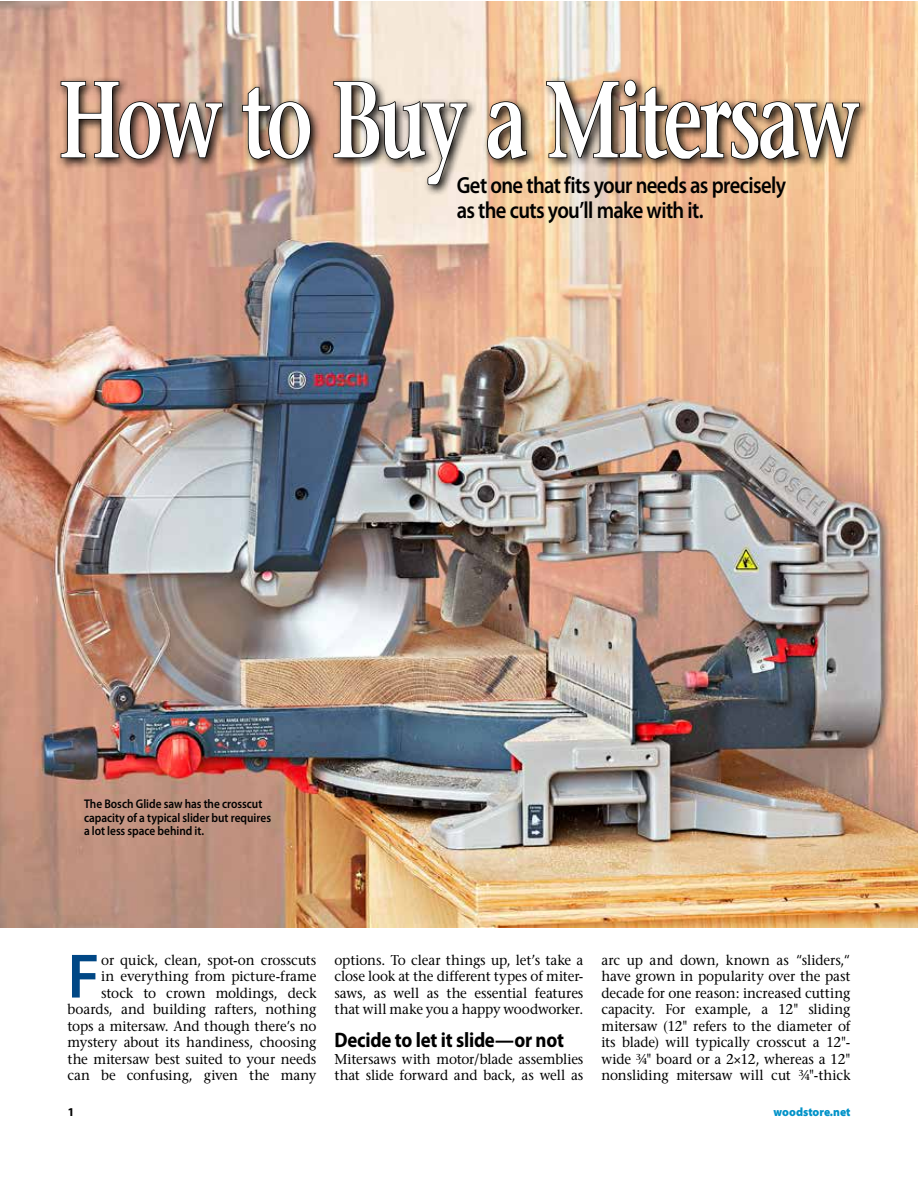
<style>
.page{position:relative;width:918px;height:1188px;background:#fff}
.page>*{position:absolute;margin:0;border:0;box-sizing:border-box;transform-origin:0 0}
.t1{font:600 108px "Stone Serif Std";letter-spacing:-.06em;color:#fff;scale:.7 1}
.t2{font:600 63.15px "Myriad Pro";color:#004785}
.t3{font:600 23.4px/25.2px "Myriad Pro";letter-spacing:-.03em;color:#000;scale:.88 1}
.t4{font:700 21px "Myriad Pro";letter-spacing:-.015em;color:#000;scale:.9 1}
.t5{font:500 14.25px/16.5px "Stone Serif Std";letter-spacing:-.005em;color:#000;text-align:justify;scale:.95 1}
.t6{font:600 12.6px/13.5px "Myriad Pro";color:#000;scale:.9 1}
.t7{font:900 semi-expanded 12px "Myriad Pro";color:#0092c8;scale:.9 1}
.t8{font:700 semi-expanded 12px "Myriad Pro";color:#000}
.s1{font-family:"Avenir LT Std";font-weight:400}
</style>
<div class="page">
<img style="left:0;top:2px;width:918px;height:926px">
<div style="left:56px;top:75px;width:814px;height:121px;background:#000;opacity:.95"></div>
<svg style="left:60px;top:80px;width:164px;height:80px;background:#7d6052"></svg>
<img style="left:241px;top:86px;width:71px;height:74px">
<svg style="left:333px;top:80px;width:135px;height:106px;background:#9b8e83"></svg>
<svg style="left:486px;top:101px;width:42px;height:60px;background:#6d5946"></svg>
<svg style="left:545px;top:79px;width:315px;height:83px;background:#896f57"></svg>
<h1 class="t1" style="left:58px;top:55px;width:1146px">How to Buy a Mitersaw</h1>
<h3 class="t3" style="left:457px;top:172px;width:376px">Get one that fits your needs as precisely as the cuts you’ll make with it.</h3>
<p class="t6" style="left:84px;top:797px;width:209px">The Bosch Glide saw has the crosscut capacity of a typical slider but requires a lot less space behind it.</p>
<p class="t5" style="left:68px;top:951px;width:264px;text-align:right">or quick, clean, spot-on crosscuts<br>in everything from picture-frame stock to crown moldings, deck boards, and building rafters, nothing tops a mitersaw. And though there<span class="s1">’</span>s no mystery about its handiness, choosing the mitersaw best suited to your needs can be confusing, given the many</p>
<p class="t5" style="left:335px;top:951px;width:264px">options. To clear things up, let’s take a close look at the different types of miter&shy;saws, as well as the essential features that will make you a happy woodworker.</p>
<h2 class="t2" style="left:68px;top:936px;width:34px">F</h2>
<h3 class="t4" style="left:335px;top:1026px;width:257px">Decide to let it slide—or not</h3>
<p class="t5" style="left:335px;top:1050px;width:264px">Mitersaws with motor/blade assemblies that slide forward and back, as well as</p>
<p class="t8" style="left:68px;top:1104px;width:9px">1</p>
<p class="t5" style="left:602px;top:951px;width:264px">arc up and down, known as <span class="s1">“</span>sliders,<span class="s1">“ </span>have grown in popularity over the past decade for one reason: increased cutting capacity. For example, a 12" sliding mitersaw (12" refers to the diameter of its blade) will typically crosscut a 12"- wide ¾" board or a 2×12, whereas a 12" nonsliding mitersaw will cut ¾"-thick</p>
<p class="t7" style="left:774px;top:1104px;width:87px">woodstore.net</p>
</div>
